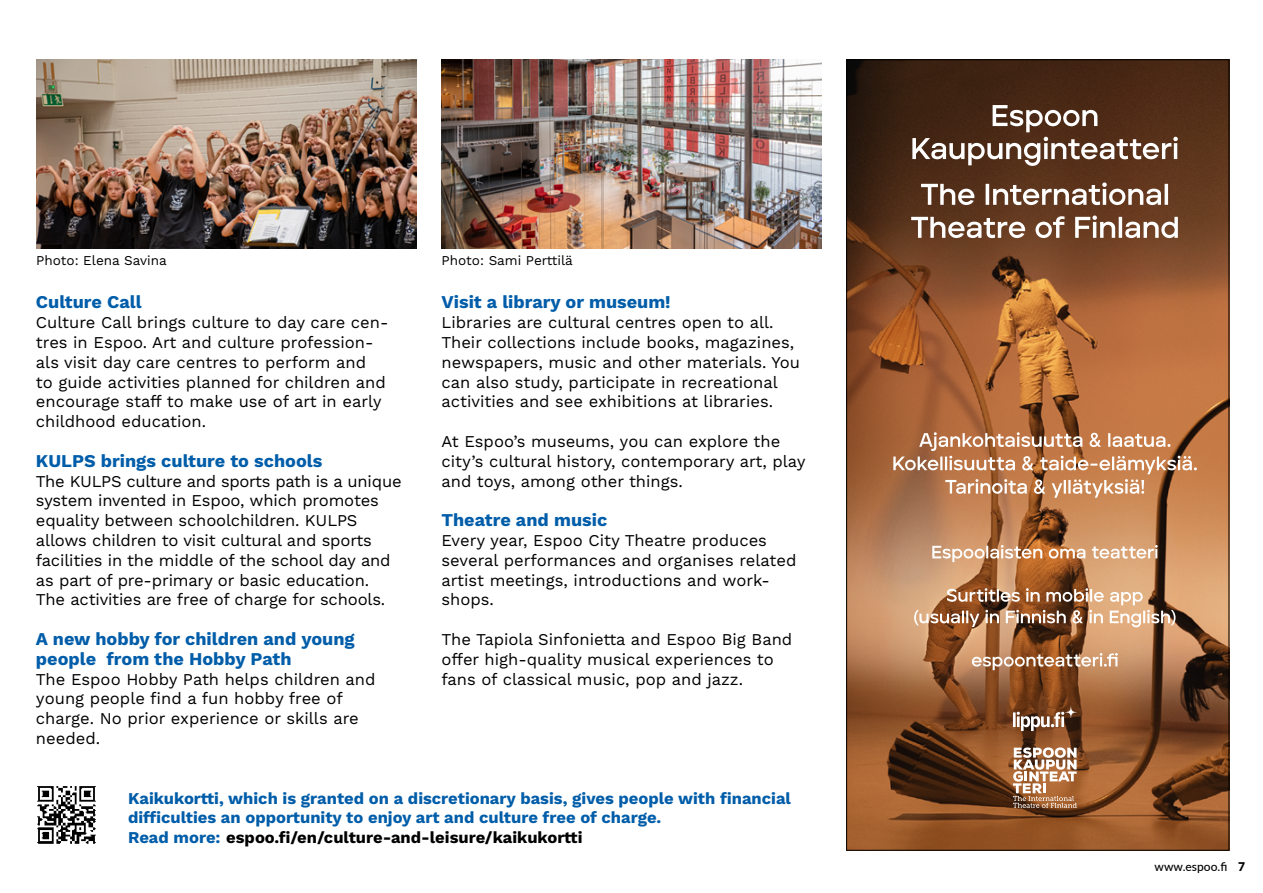
<style>
.page{position:relative;width:1263px;height:893px;background:#fff}
.page>*{position:absolute;margin:0;border:0;box-sizing:border-box;transform-origin:0 0}
._2_valiotsikko{font:700 18px/19.8px "Work Sans";color:#005da9}
._2_leipis{font:16.5px/19.8px "Work Sans";color:#000}
._2_leipis-2{font:700 16.5px/19.8px "Work Sans";color:#005da9}
._2_leipis-3{font:700 16.5px "Work Sans";color:#000}
.krediitit{font:13.5px "Work Sans";color:#000}
.t1{font:500 12px "Lato";color:#000}
.s1{color:#005da9}
.s2{font-weight:900}
</style>
<div class="page">
<img style="left:36px;top:60px;width:380px;height:189px">
<img style="left:441px;top:60px;width:380px;height:188px">
<img style="left:37px;top:786px;width:59px;height:58px">
<img style="left:848px;top:62px;width:379px;height:786px">
<svg style="left:972px;top:653px;width:146px;height:17px"></svg>
<svg style="left:914px;top:588px;width:261px;height:39px;background:#b1886a"></svg>
<svg style="left:932px;top:545px;width:226px;height:17px"></svg>
<svg style="left:893px;top:432px;width:304px;height:66px;background:#c18b66"></svg>
<svg style="left:911px;top:215px;width:267px;height:23px"></svg>
<svg style="left:921px;top:182px;width:247px;height:23px"></svg>
<svg style="left:912px;top:105px;width:266px;height:61px;background:#6e5342"></svg>
<svg style="left:1013px;top:747px;width:64px;height:61px"></svg>
<svg style="left:1013px;top:706px;width:64px;height:25px"></svg>
<p class="krediitit" style="left:36px;top:252px;width:132px">Photo: Elena Savina</p>
<p class="krediitit" style="left:441px;top:252px;width:133px">Photo: Sami Perttilä</p>
<p class="_2_valiotsikko" style="left:36px;top:293px;width:107px">Culture Call</p>
<p class="_2_leipis" style="left:36px;top:313px;width:354px">Culture Call brings culture to day care cen&shy;tres in Espoo. Art and culture profession&shy;als visit day care centres to perform and<br>to guide activities planned for children and encourage staff to make use of art in early childhood education.</p>
<p class="_2_valiotsikko" style="left:36px;top:452px;width:288px">KULPS brings culture to schools</p>
<p class="_2_leipis" style="left:36px;top:472px;width:367px">The KULPS culture and sports path is a unique system invented in Espoo, which promotes equality between schoolchildren. KULPS allows children to visit cultural and sports facilities in the middle of the school day and as part of pre-primary or basic education.<br>The activities are free of charge for schools.</p>
<p class="_2_valiotsikko" style="left:36px;top:630px;width:320px">A new hobby for children and young people from the Hobby Path</p>
<p class="_2_leipis" style="left:36px;top:670px;width:341px">The Espoo Hobby Path helps children and young people find a fun hobby free of charge. No prior experience or skills are needed.</p>
<p class="_2_valiotsikko" style="left:441px;top:293px;width:231px">Visit a library or museum!</p>
<p class="_2_leipis" style="left:441px;top:313px;width:360px">Libraries are cultural centres open to all.<br>Their collections include books, magazines, newspapers, music and other materials. You can also study, participate in recreational activities and see exhibitions at libraries.</p>
<p class="_2_leipis" style="left:441px;top:432px;width:365px">At Espoo’s museums, you can explore the city’s cultural history, contemporary art, play and toys, among other things.</p>
<p class="_2_valiotsikko" style="left:441px;top:511px;width:167px">Theatre and music</p>
<p class="_2_leipis" style="left:441px;top:531px;width:327px">Every year, Espoo City Theatre produces</p>
<p class="_2_leipis" style="left:441px;top:551px;width:356px">several performances and organises related artist meetings, introductions and work&shy;shops.</p>
<p class="_2_leipis" style="left:441px;top:630px;width:352px">The Tapiola Sinfonietta and Espoo Big Band offer high-quality musical experiences to fans of classical music, pop and jazz.</p>
<p class="_2_leipis-2" style="left:128px;top:789px;width:664px">Kaikukortti, which is granted on a discretionary basis, gives people with financial difficulties an opportunity to enjoy art and culture free of charge.</p>
<p class="_2_leipis-3" style="left:128px;top:828px;width:456px"><span class="s1">Read more:</span> espoo.fi/en/culture-and-leisure/kaikukortti</p>
<p class="t1" style="left:1154px;top:858px;width:92px">www.espoo.fi <span class="s2">7</span></p>
</div>
